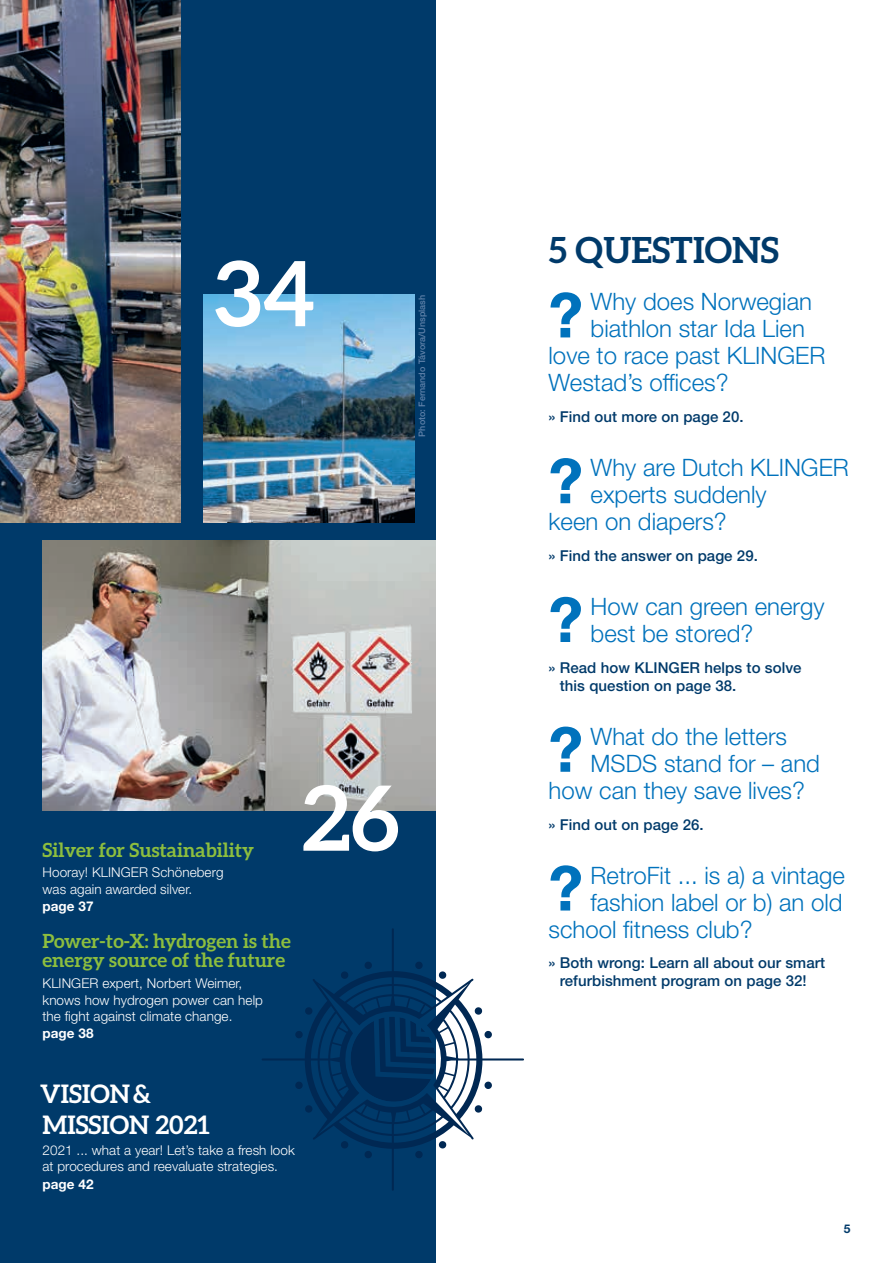
<style>
.page{position:relative;width:893px;height:1263px;background:#fff}
.page>*{position:absolute;margin:0;border:0;box-sizing:border-box;transform-origin:0 0}
.t1{font:700 90px "Aleo";color:#fff}
.t2{font:700 61.8px "Helvetica Neue LT Pro";color:#0072bc}
.t3{font:700 36px "Aleo";color:#003a6a}
.t4{font:700 25.5px/30.6px "Aleo";color:#fff}
.t5{font:300 24px/27px "Helvetica Neue LT Pro";color:#0072bc}
.t6{font:700 19.5px/19.5px "Aleo";color:#8dbe3e}
.t7{font:500 15px/18px "Helvetica Neue LT Pro";letter-spacing:.005em;color:#003a6a}
.t8{font:300 13.5px/16.5px "Helvetica Neue LT Pro";letter-spacing:.005em;color:#fff}
.t9{font:700 13.5px "Helvetica Neue LT Pro";letter-spacing:.005em;color:#fff}
.t10{font:700 12px "Helvetica Neue LT Pro";color:#003a6a}
.t11{font:500 9px "Helvetica Neue LT Pro";color:#6082aa}
</style>
<div class="page">
<div style="left:0;top:0;width:436px;height:1263px;background:#003a6a"></div>
<img style="left:0;top:0;width:181px;height:522px">
<svg style="left:262px;top:928px;width:262px;height:263px"></svg>
<svg style="left:346px;top:1017px;width:90px;height:89px"></svg>
<img style="left:43px;top:540px;width:393px;height:270px">
<img style="left:203px;top:295px;width:212px;height:227px">
<h1 class="t1" style="left:214px;top:242px;width:102px">34</h1>
<p class="t11" style="left:417px;top:436px;width:143px;rotate:-90deg">Photo: Fernando Távora/Unsplash</p>
<p class="t6" style="left:43px;top:839px;width:213px">Silver for Sustainability</p>
<p class="t8" style="left:43px;top:864px;width:183px">Hooray! KLINGER Schöneberg was again awarded silver.</p>
<p class="t9" style="left:43px;top:898px;width:53px">page 37</p>
<p class="t6" style="left:43px;top:931px;width:250px">Power-to-X: hydrogen is the energy source of the future</p>
<p class="t8" style="left:43px;top:975px;width:222px">KLINGER expert, Norbert Weimer, knows how hydrogen power can help the fight against climate change.</p>
<p class="t9" style="left:43px;top:1025px;width:53px">page 38</p>
<h1 class="t1" style="left:302px;top:766px;width:99px">26</h1>
<p class="t4" style="left:40px;top:1078px;width:171px">VISION&amp;<br>MISSION 2021</p>
<p class="t8" style="left:43px;top:1141px;width:254px">2021 ... what a year! Let’s take a fresh look at procedures and reevaluate strategies.</p>
<p class="t9" style="left:43px;top:1175px;width:53px">page 42</p>
<h3 class="t3" style="left:549px;top:229px;width:232px">5 QUESTIONS</h3>
<h2 class="t2" style="left:549px;top:277px;width:36px">?</h2>
<p class="t5" style="left:591px;top:288px;width:223px">Why does Norwegian</p>
<p class="t5" style="left:591px;top:315px;width:216px">biathlon star Ida Lien</p>
<p class="t5" style="left:549px;top:342px;width:278px">love to race past KLINGER</p>
<p class="t5" style="left:549px;top:369px;width:182px">Westad’s offices?</p>
<p class="t7" style="left:549px;top:408px;width:197px">» Find out more on page 20.</p>
<h2 class="t2" style="left:549px;top:443px;width:36px">?</h2>
<p class="t5" style="left:591px;top:454px;width:260px">Why are Dutch KLINGER</p>
<p class="t5" style="left:591px;top:481px;width:177px">experts suddenly</p>
<p class="t5" style="left:549px;top:508px;width:180px">keen on diapers?</p>
<p class="t7" style="left:549px;top:546px;width:211px">» Find the answer on page 29.</p>
<h2 class="t2" style="left:549px;top:582px;width:36px">?</h2>
<p class="t5" style="left:591px;top:592px;width:235px">How can green energy best be stored?</p>
<p class="t7" style="left:560px;top:658px;width:243px;text-indent:-11px">» Read how KLINGER helps to solve this question on page 38.</p>
<h2 class="t2" style="left:549px;top:711px;width:36px">?</h2>
<p class="t5" style="left:591px;top:722px;width:198px">What do the letters</p>
<p class="t5" style="left:591px;top:749px;width:231px">MSDS stand for – and</p>
<p class="t5" style="left:549px;top:776px;width:258px">how can they save lives?</p>
<p class="t7" style="left:549px;top:815px;width:157px">» Find out on page 26.</p>
<h2 class="t2" style="left:549px;top:850px;width:36px">?</h2>
<p class="t5" style="left:591px;top:861px;width:256px">RetroFit ... is a) a vintage</p>
<p class="t5" style="left:591px;top:888px;width:254px">fashion label or b) an old</p>
<p class="t5" style="left:549px;top:915px;width:205px">school fitness club?</p>
<p class="t7" style="left:549px;top:954px;width:278px;text-align:center">» Both wrong: Learn all about our smart refurbishment program on page 32!</p>
<p class="t10" style="left:844px;top:1221px;width:8px">5</p>
</div>
